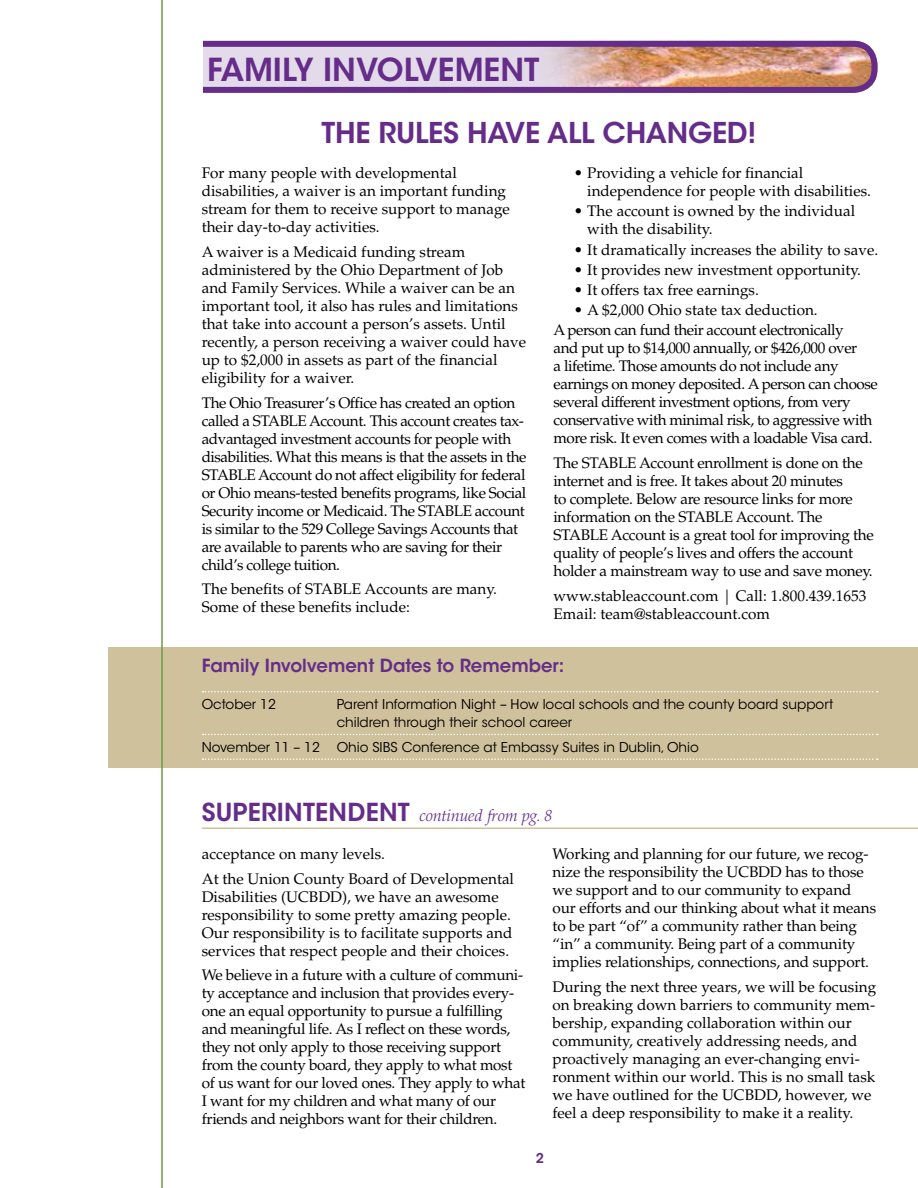
<style>
.page{position:relative;width:918px;height:1188px;background:#fff}
.page>*{position:absolute;margin:0;border:0;box-sizing:border-box;transform-origin:0 0}
.t1{font:600 31.5px "ITC Avant Garde Std";color:#652d89}
.t2{font:600 28.5px "ITC Avant Garde Std";letter-spacing:-.01em;color:#652d89}
.t3{font:600 18px "ITC Avant Garde Std";color:#652d89}
.t4{font:italic 300 16.5px "Palatino LT Std";color:#652d89}
.t5{font:15.3px/18px "Palatino LT Std";letter-spacing:-.01em;color:#000}
.t6{font:15.3px/18px "Palatino LT Std";letter-spacing:-.03em;color:#000}
.t7{font:13.5px/18px "ITC Avant Garde Std";color:#000}
.t8{font:600 13.5px "ITC Avant Garde Std";color:#652d89}
.s1{font-family:"ITC Avant Garde Std";font-weight:600;font-style:normal;font-size:24.6px}
</style>
<div class="page">
<div style="left:108px;top:647px;width:810px;height:121px;background:#cfc19c"></div>
<svg style="left:202px;top:691px;width:676px;height:1px"></svg>
<svg style="left:202px;top:734px;width:676px;height:1px"></svg>
<svg style="left:202px;top:758px;width:676px;height:2px"></svg>
<div style="left:44px;top:44px;width:830px;height:46px;background:#e3dbea;border-radius:21px"></div>
<img style="left:546px;top:48px;width:325px;height:38px">
<div style="left:40px;top:41px;width:838px;height:52px;border:6px solid #652d89;border-radius:21px"></div>
<div style="left:28px;top:30px;width:174px;height:81px;background:#fff"></div>
<hr style="left:161px;top:0;width:2px;height:1188px;background:#699d46">
<hr style="left:202px;top:827px;width:716px;height:2px;background:#cfc19c">
<h1 class="t1" style="left:207px;top:49px;width:334px">FAMILY INVOLVEMENT</h1>
<h2 class="t2" style="left:322px;top:114px;width:436px">THE RULES HAVE ALL CHANGED!</h2>
<p class="t5" style="left:202px;top:164px;width:310px">For many people with developmental disabilities, a waiver is an important funding stream for them to receive support to manage their day-to-day activities.</p>
<p class="t5" style="left:202px;top:243px;width:326px">A waiver is a Medicaid funding stream administered by the Ohio Department of Job and Family Services. While a waiver can be an important tool, it also has rules and limitations that take into account a person’s assets. Until recently, a person receiving a waiver could have up to $2,000 in assets as part of the financial eligibility for a waiver.</p>
<p class="t6" style="left:202px;top:394px;width:326px">The Ohio Treasurer’s Office has created an option called a STABLE Account. This account creates tax&shy;advantaged investment accounts for people with disabilities. What this means is that the assets in the STABLE Account do not affect eligibility for federal or Ohio means-tested benefits programs, like Social Security income or Medicaid. The STABLE account is similar to the 529 College Savings Accounts that are available to parents who are saving for their child’s college tuition.</p>
<p class="t5" style="left:202px;top:581px;width:297px">The benefits of STABLE Accounts are many.<br>Some of these benefits include:</p>
<p class="t5" style="left:587px;top:164px;width:285px;text-indent:-13px">• Providing a vehicle for financial independence for people with disabilities.</p>
<p class="t5" style="left:587px;top:202px;width:270px;text-indent:-13px">• The account is owned by the individual with the disability.</p>
<p class="t5" style="left:574px;top:241px;width:306px">• It dramatically increases the ability to save.</p>
<p class="t5" style="left:574px;top:261px;width:289px">• It provides new investment opportunity.</p>
<p class="t5" style="left:574px;top:281px;width:187px">• It offers tax free earnings.</p>
<p class="t6" style="left:553px;top:300px;width:292px;line-height:20.1px;text-align:center">• A $2,000 Ohio state tax deduction.<br>A person can fund their account electronically</p>
<p class="t6" style="left:553px;top:339px;width:326px">and put up to $14,000 annually, or $426,000 over<br>a lifetime. Those amounts do not include any earnings on money deposited. A person can choose several different investment options, from very conservative with minimal risk, to aggressive with more risk. It even comes with a loadable Visa card.</p>
<p class="t5" style="left:553px;top:454px;width:322px">The STABLE Account enrollment is done on the internet and is free. It takes about 20 minutes<br>to complete. Below are resource links for more information on the STABLE Account. The STABLE Account is a great tool for improving the quality of people’s lives and offers the account holder a mainstream way to use and save money.</p>
<p class="t5" style="left:553px;top:587px;width:314px">www.stableaccount.com | Call: 1.800.439.1653<br>Email: team@stableaccount.com</p>
<p class="t3" style="left:202px;top:654px;width:364px">Family Involvement Dates to Remember:</p>
<p class="t7" style="left:202px;top:695px;width:76px">October 12</p>
<p class="t7" style="left:337px;top:695px;width:498px">Parent Information Night – How local schools and the county board support children through their school career</p>
<p class="t7" style="left:202px;top:738px;width:120px">November 11 – 12</p>
<p class="t7" style="left:337px;top:738px;width:364px">Ohio SIBS Conference at Embassy Suites in Dublin, Ohio</p>
<p class="t4" style="left:202px;top:806px;width:352px"><span class="s1">SUPERINTENDENT</span> continued from pg. 8</p>
<p class="t5" style="left:202px;top:842px;width:314px;line-height:24.8px">acceptance on many levels.<br>At the Union County Board of Developmental</p>
<p class="t5" style="left:202px;top:888px;width:312px">Disabilities (UCBDD), we have an awesome responsibility to some pretty amazing people.<br>Our responsibility is to facilitate supports and services that respect people and their choices.</p>
<p class="t5" style="left:202px;top:967px;width:325px">We believe in a future with a culture of communi&shy;ty acceptance and inclusion that provides every&shy;one an equal opportunity to pursue a fulfilling and meaningful life. As I reflect on these words, they not only apply to those receiving support from the county board, they apply to what most of us want for our loved ones. They apply to what I want for my children and what many of our friends and neighbors want for their children.</p>
<p class="t5" style="left:553px;top:845px;width:325px">Working and planning for our future, we recog&shy;nize the responsibility the UCBDD has to those we support and to our community to expand our efforts and our thinking about what it means to be part “of” a community rather than being “in” a community. Being part of a community implies relationships, connections, and support.</p>
<p class="t5" style="left:553px;top:978px;width:325px">During the next three years, we will be focusing on breaking down barriers to community mem&shy;bership, expanding collaboration within our community, creatively addressing needs, and proactively managing an ever-changing envi&shy;ronment within our world. This is no small task we have outlined for the UCBDD, however, we feel a deep responsibility to make it a reality.</p>
<p class="t8" style="left:536px;top:1150px;width:10px">2</p>
</div>
